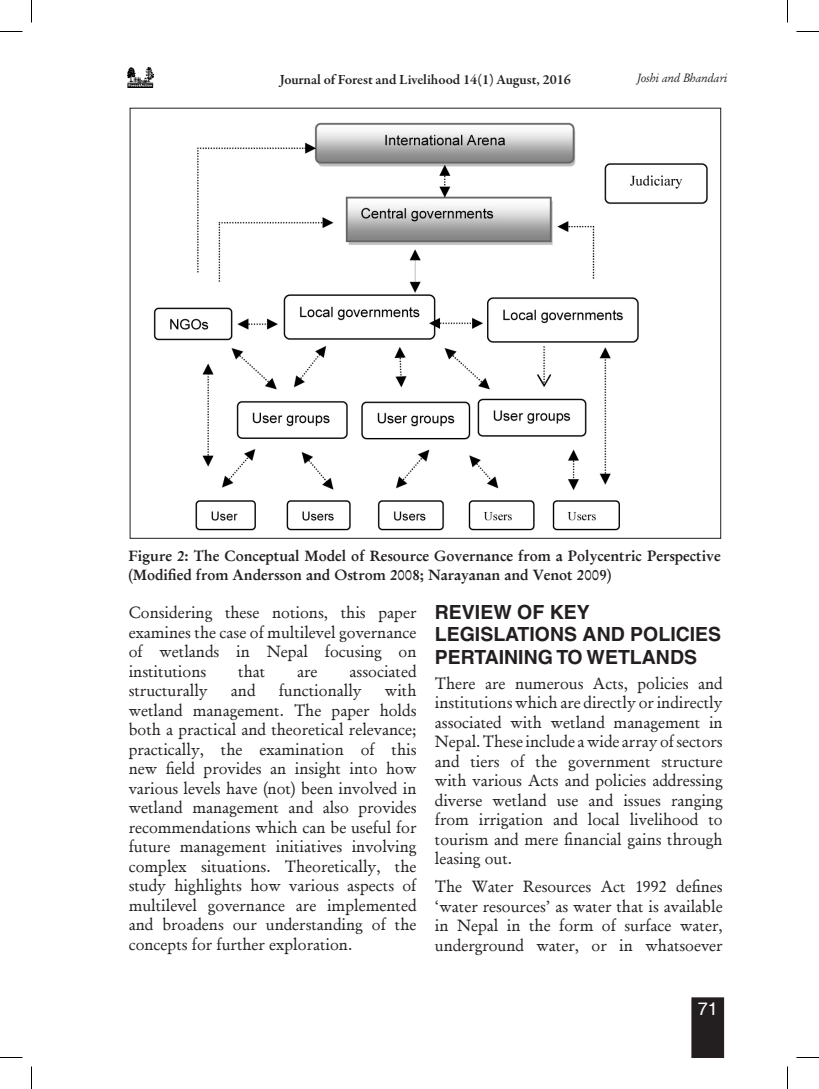
<style>
.page{position:relative;width:819px;height:1089px;background:#fff}
.page>*{position:absolute;margin:0;border:0;box-sizing:border-box;transform-origin:0 0}
.inside_heading1{font:700 19.5px/22.5px "Helvetica";color:#231f20}
.t1{font:18px "Helvetica";color:#fff}
.inside_matter{font:16.5px/19.5px "Garamond";color:#231f20;text-align:justify}
.inside_matter-2{font:700 15px/19.5px "Garamond";color:#231f20}
.t2{font:600 14.25px "Garamond Premr Pro";color:#231f20}
.t3{font:italic 12px "Garamond";color:#231f20}
</style>
<div class="page">
<div style="left:691px;top:997px;width:33px;height:61px;background:#231f20"></div>
<img style="left:128px;top:68px;width:26px;height:19px">
<img style="left:129px;top:107px;width:593px;height:431px">
<svg style="left:0;top:31px;width:22px;height:1px"></svg>
<svg style="left:796px;top:31px;width:23px;height:1px"></svg>
<svg style="left:0;top:1057px;width:22px;height:1px"></svg>
<svg style="left:796px;top:1057px;width:23px;height:1px"></svg>
<svg style="left:31px;top:0;width:1px;height:22px"></svg>
<svg style="left:31px;top:1066px;width:1px;height:23px"></svg>
<svg style="left:787px;top:0;width:1px;height:22px"></svg>
<svg style="left:787px;top:1066px;width:1px;height:23px"></svg>
<p class="t2" style="left:280px;top:71px;width:293px">Journal of Forest and Livelihood 14(1) August, 2016</p>
<p class="t3" style="left:637px;top:71px;width:92px">Joshi and Bhandari</p>
<p class="inside_matter-2" style="left:128px;top:546px;width:594px">Figure 2: The Conceptual Model of Resource Governance from a Polycentric Perspective (Modified from Andersson and Ostrom 2008; Narayanan and Venot 2009)</p>
<p class="inside_matter" style="left:129px;top:603px;width:289px">Considering these notions, this paper examines the case of multilevel governance of wetlands in Nepal focusing on institutions</p>
<p class="inside_heading1" style="left:435px;top:600px;width:286px">REVIEW OF KEY<br>LEGISLATIONS AND POLICIES<br>PERTAINING TO WETLANDS</p>
<p class="inside_matter" style="left:435px;top:673px;width:289px">There are numerous Acts, policies and institutions which are directly or indirectly associated with wetland management in Nepal. These include a wide array of sectors and tiers of the government structure with various Acts and policies addressing diverse wetland use and issues ranging from irrigation and local livelihood to tourism and mere financial gains through leasing out.</p>
<p class="inside_matter" style="left:435px;top:877px;width:289px">The Water Resources Act 1992 defines ‘water resources’ as water that is available in Nepal in the form of surface water, underground water, or in whatsoever</p>
<p class="inside_matter" style="left:238px;top:661px;width:29px">that</p>
<p class="inside_matter" style="left:297px;top:661px;width:22px">are</p>
<p class="inside_matter" style="left:350px;top:661px;width:68px">associated</p>
<p class="inside_matter" style="left:129px;top:681px;width:289px;text-indent:256px">with wetland management. The paper holds both a practical and theoretical relevance; practically, the examination of this new field provides an insight into how various levels have (not) been involved in wetland management and also provides recommendations which can be useful for future management initiatives involving complex situations. Theoretically, the study highlights how various aspects of multilevel governance are implemented and broadens our understanding of the concepts for further exploration.</p>
<p class="inside_matter" style="left:129px;top:681px;width:81px">structurally</p>
<p class="inside_matter" style="left:231px;top:681px;width:26px">and</p>
<p class="inside_matter" style="left:279px;top:681px;width:85px">functionally</p>
<p class="t1" style="left:698px;top:999px;width:22px">71</p>
</div>
